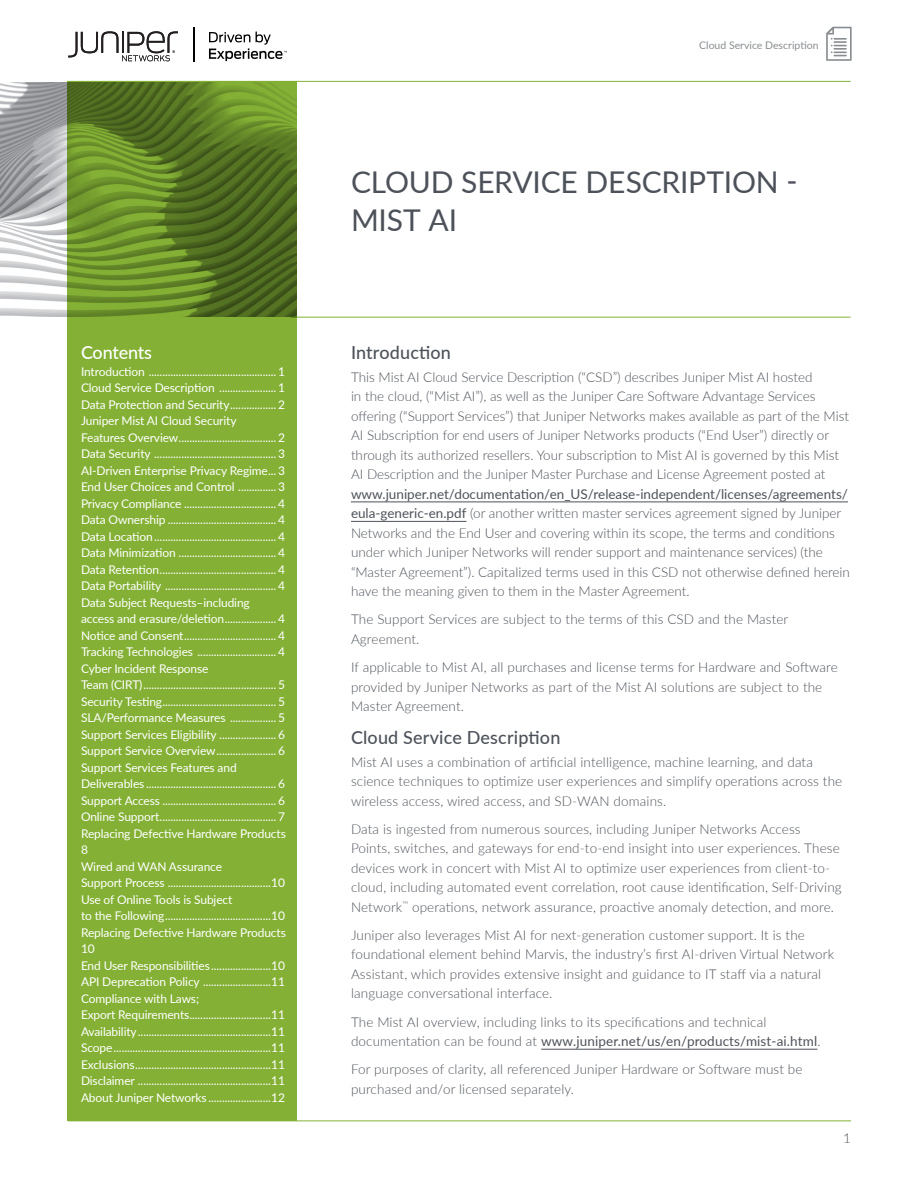
<style>
.page{position:relative;width:918px;height:1188px;background:#fff}
.page>*{position:absolute;margin:0;border:0;box-sizing:border-box;transform-origin:0 0}
.Datasheet_title{font:30px/37.5px "Lato";letter-spacing:-.005em;color:#4d525a}
.t1{font:500 18px "Lato";letter-spacing:.01em;color:#4d525a}
.t2{font:500 18px "Lato";letter-spacing:-.015em;color:#fff}
.t3{font:300 13.5px/19.5px "Lato";letter-spacing:.005em;color:#4d525a}
.t4{font:12px/16.5px "Lato";letter-spacing:-.01em;color:#fff}
.t5{font:10.5px "Lato";color:#898d90}
.s1{font-weight:400}
</style>
<div class="page">
<img style="left:0;top:82px;width:68px;height:235px">
<hr style="left:291px;top:317px;width:559px;height:1px;background:#84b135">
<svg style="left:68px;top:82px;width:229px;height:1038px;background:#7ba531"></svg>
<hr style="left:68px;top:81px;width:782px;height:1px;background:#84b135">
<hr style="left:68px;top:1120px;width:783px;height:1px;background:#84b135">
<svg style="left:826px;top:27px;width:26px;height:34px"></svg>
<hr style="left:193px;top:28px;width:1px;height:34px;background:#000">
<svg style="left:68px;top:31px;width:110px;height:30px"></svg>
<svg style="left:209px;top:32px;width:78px;height:29px"></svg>
<hr style="left:351px;top:502px;width:497px;height:1px;background:#4d525a">
<hr style="left:351px;top:521px;width:115px;height:1px;background:#4d525a">
<hr style="left:541px;top:1049px;width:276px;height:1px;background:#4d525a">
<h1 class="t2" style="left:81px;top:339px;width:73px">Contents</h1>
<p class="t4" style="left:81px;top:362px;width:206px">Introduction ...............................................1</p>
<p class="t4" style="left:81px;top:379px;width:206px">Cloud Service Description .....................1</p>
<p class="t4" style="left:81px;top:395px;width:206px">Data Protection and Security.................2</p>
<p class="t4" style="left:81px;top:412px;width:206px">Juniper Mist AI Cloud Security<br>Features Overview....................................2</p>
<p class="t4" style="left:81px;top:445px;width:206px">Data Security .............................................3</p>
<p class="t4" style="left:81px;top:461px;width:206px">AI-Driven Enterprise Privacy Regime...3</p>
<p class="t4" style="left:81px;top:478px;width:206px">End User Choices and Control ..............3</p>
<p class="t4" style="left:81px;top:494px;width:206px">Privacy Compliance ..................................4</p>
<p class="t4" style="left:81px;top:511px;width:206px">Data Ownership ........................................4</p>
<p class="t4" style="left:81px;top:527px;width:206px">Data Location.............................................4</p>
<p class="t4" style="left:81px;top:544px;width:206px">Data Minimization ....................................4</p>
<p class="t4" style="left:81px;top:560px;width:206px">Data Retention...........................................4</p>
<p class="t4" style="left:81px;top:577px;width:206px">Data Portability .........................................4</p>
<p class="t4" style="left:81px;top:593px;width:206px">Data Subject Requests–including access and erasure/deletion...................4</p>
<p class="t4" style="left:81px;top:626px;width:206px">Notice and Consent..................................4</p>
<p class="t4" style="left:81px;top:643px;width:206px">Tracking Technologies .............................4</p>
<p class="t4" style="left:81px;top:659px;width:206px">Cyber Incident Response<br>Team (CIRT).................................................5</p>
<p class="t4" style="left:81px;top:692px;width:206px">Security Testing..........................................5</p>
<p class="t4" style="left:81px;top:709px;width:206px">SLA/Performance Measures .................5</p>
<p class="t4" style="left:81px;top:725px;width:206px">Support Services Eligibility .....................6</p>
<p class="t4" style="left:81px;top:742px;width:206px">Support Service Overview......................6</p>
<p class="t4" style="left:81px;top:758px;width:206px">Support Services Features and<br>Deliverables ................................................6</p>
<p class="t4" style="left:81px;top:791px;width:206px">Support Access ..........................................6</p>
<p class="t4" style="left:81px;top:808px;width:206px">Online Support...........................................7</p>
<p class="t4" style="left:81px;top:824px;width:206px">Replacing Defective Hardware Products<br>8</p>
<p class="t4" style="left:81px;top:857px;width:206px">Wired and WAN Assurance<br>Support Process ......................................10</p>
<p class="t4" style="left:81px;top:890px;width:206px">Use of Online Tools is Subject<br>to the Following.......................................10</p>
<p class="t4" style="left:81px;top:923px;width:206px">Replacing Defective Hardware Products<br>10</p>
<p class="t4" style="left:81px;top:956px;width:206px">End User Responsibilities......................10</p>
<p class="t4" style="left:81px;top:973px;width:206px">API Deprecation Policy .........................11</p>
<p class="t4" style="left:81px;top:989px;width:206px">Compliance with Laws;<br>Export Requirements..............................11</p>
<p class="t4" style="left:81px;top:1022px;width:206px">Availability.................................................11</p>
<p class="t4" style="left:81px;top:1039px;width:206px">Scope..........................................................11</p>
<p class="t4" style="left:81px;top:1055px;width:206px">Exclusions..................................................11</p>
<p class="t4" style="left:81px;top:1072px;width:206px">Disclaimer .................................................11</p>
<p class="t4" style="left:81px;top:1088px;width:206px">About Juniper Networks .......................12</p>
<p class="t5" style="left:699px;top:38px;width:121px">Cloud Service Description</p>
<p class="Datasheet_title" style="left:351px;top:162px;width:448px">CLOUD SERVICE DESCRIPTION -<br>MIST AI</p>
<h1 class="t1" style="left:351px;top:339px;width:102px">Introduction</h1>
<p class="t3" style="left:351px;top:367px;width:500px">This Mist AI Cloud Service Description (“CSD”) describes Juniper Mist AI hosted<br>in the cloud, (“Mist AI”), as well as the Juniper Care Software Advantage Services offering (“Support Services”) that Juniper Networks makes available as part of the Mist AI Subscription for end users of Juniper Networks products (“End User”) directly or through its authorized resellers. Your subscription to Mist AI is governed by this Mist AI Description and the Juniper Master Purchase and License Agreement posted at <span class="s1">www.juniper.net/documentation/en_US/release-independent/licenses/agreements/ eula-generic-en.pdf</span> (or another written master services agreement signed by Juniper Networks and the End User and covering within its scope, the terms and conditions under which Juniper Networks will render support and maintenance services) (the “Master Agreement”). Capitalized terms used in this CSD not otherwise defined herein have the meaning given to them in the Master Agreement.</p>
<p class="t3" style="left:351px;top:609px;width:439px">The Support Services are subject to the terms of this CSD and the Master<br>Agreement.</p>
<p class="t3" style="left:351px;top:657px;width:488px">If applicable to Mist AI, all purchases and license terms for Hardware and Software provided by Juniper Networks as part of the Mist AI solutions are subject to the<br>Master Agreement.</p>
<h1 class="t1" style="left:351px;top:724px;width:211px">Cloud Service Description</h1>
<p class="t3" style="left:351px;top:752px;width:493px">Mist AI uses a combination of artificial intelligence, machine learning, and data science techniques to optimize user experiences and simplify operations across the wireless access, wired access, and SD-WAN domains.</p>
<p class="t3" style="left:351px;top:819px;width:492px">Data is ingested from numerous sources, including Juniper Networks Access Points, switches, and gateways for end-to-end insight into user experiences. These devices work in concert with Mist AI to optimize user experiences from client-to&shy;cloud, including automated event correlation, root cause identification, Self-Driving Network<sup>™</sup> operations, network assurance, proactive anomaly detection, and more.</p>
<p class="t3" style="left:351px;top:925px;width:485px">Juniper also leverages Mist AI for next-generation customer support. It is the foundational element behind Marvis, the industry’s first AI-driven Virtual Network Assistant, which provides extensive insight and guidance to IT staff via a natural language conversational interface.</p>
<p class="t3" style="left:351px;top:1011px;width:471px">The Mist AI overview, including links to its specifications and technical documentation can be found at <span class="s1">www.juniper.net/us/en/products/mist-ai.html</span>.</p>
<p class="t3" style="left:351px;top:1059px;width:453px">For purposes of clarity, all referenced Juniper Hardware or Software must be purchased and/or licensed separately.</p>
<p class="t3" style="left:843px;top:1128px;width:9px">1</p>
</div>
